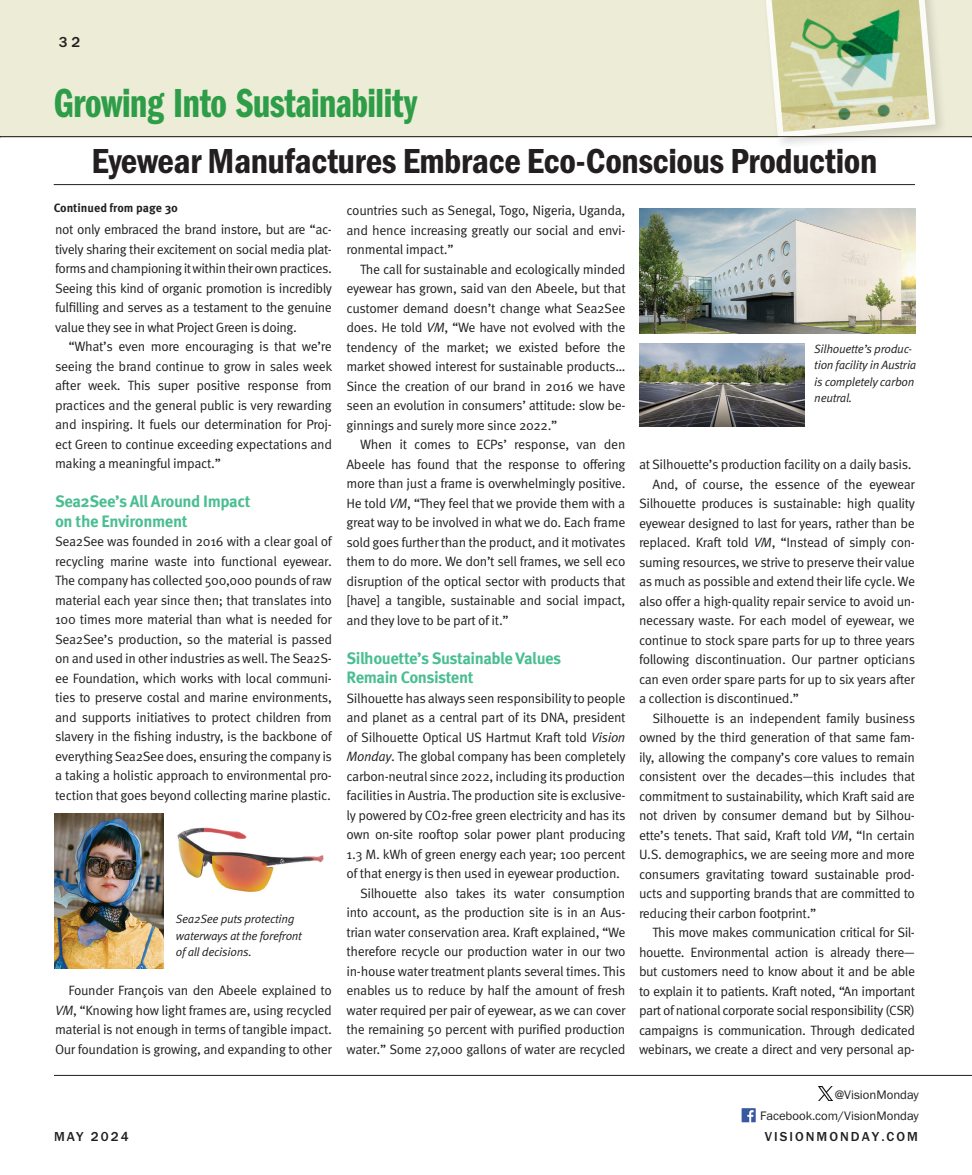
<style>
.page{position:relative;width:972px;height:1175px;background:#fff}
.page>*{position:absolute;margin:0;border:0;box-sizing:border-box;transform-origin:0 0}
.t1{font:42px "Franklin Gothic URW Com Dem";letter-spacing:-.01em;color:#2e9d48}
.Blue_Tint_Box_Head_2_Col{font:36px "Franklin Gothic URW Con Dem";letter-spacing:-.01em;color:#231f20}
.Captions{font:700 16.5px/19.5px "Meta Pro";letter-spacing:-.025em;color:#4abe92}
.CATEGORY{font:500 15px "Franklin Gothic URW";color:#231f20}
.Captions-2{font:13.5px/19.5px "Meta Pro Norm";letter-spacing:-.025em;color:#231f20;text-align:justify}
.CATEGORY-2{font:500 13.5px "Franklin Gothic URW";letter-spacing:.15em;color:#231f20}
.t2{font:12.75px "Franklin Gothic URW Boo";color:#231f20}
.Captions-3{font:12px/16.5px "Meta Pro Norm Ita";letter-spacing:-.025em;color:#231f20}
.t3{font:700 12px "Meta Pro";color:#231f20}
.s1{font-family:"Meta Pro Norm Ita"}
</style>
<div class="page">
<div style="left:0;top:0;width:971px;height:137px;background:#edecd6"></div>
<div style="left:762px;top:0;width:186px;height:151px;background:#231f20;opacity:.15"></div>
<svg style="left:762px;top:0;width:177px;height:141px"></svg>
<hr style="left:54px;top:1075px;width:918px;height:1px;background:#231f20">
<img style="left:742px;top:1108px;width:14px;height:14px">
<img style="left:818px;top:1086px;width:14px;height:14px">
<hr style="left:0;top:136px;width:972px;height:1px;background:#231f20">
<hr style="left:54px;top:184px;width:861px;height:1px;background:#231f20">
<img style="left:54px;top:813px;width:110px;height:155px">
<img style="left:177px;top:827px;width:147px;height:65px">
<img style="left:639px;top:209px;width:276px;height:124px">
<img style="left:639px;top:344px;width:165px;height:82px">
<p class="CATEGORY" style="left:59px;top:33px;width:23px">32</p>
<p class="t1" style="left:54px;top:73px;width:365px">Growing Into Sustainability</p>
<p class="Blue_Tint_Box_Head_2_Col" style="left:91px;top:137px;width:787px">Eyewear Manufactures Embrace Eco-Conscious Production</p>
<p class="t3" style="left:54px;top:198px;width:126px">Continued from page 30</p>
<p class="Captions-2" style="left:346px;top:200px;width:281px">countries such as Senegal, Togo, Nigeria, Uganda, and hence increasing greatly our social and envi&shy;ronmental impact.”</p>
<p class="Captions-2" style="left:346px;top:258px;width:281px;text-indent:14px">The call for sustainable and ecologically minded eyewear has grown, said van den Abeele, but that customer demand doesn’t change what Sea2See does. He told <span class="s1">VM</span>, “We have not evolved with the tendency of the market; we existed before the market showed interest for sustainable products… Since the creation of our brand in 2016 we have seen an evolution in consumers’ attitude: slow be&shy;ginnings and surely more since 2022.”</p>
<p class="Captions-2" style="left:346px;top:434px;width:281px;text-indent:14px">When it comes to ECPs’ response, van den Abeele has found that the response to offering more than just a frame is overwhelmingly positive.<br>He told <span class="s1">VM</span>, “They feel that we provide them with a great way to be involved in what we do. Each frame sold goes further than the product, and it motivates them to do more. We don’t sell frames, we sell eco disruption of the optical sector with products that [have] a tangible, sustainable and social impact, and they love to be part of it.”</p>
<p class="Captions" style="left:346px;top:647px;width:216px">Silhouette’s Sustainable Values<br>Remain Consistent</p>
<p class="Captions-2" style="left:346px;top:687px;width:281px">Silhouette has always seen responsibility to people and planet as a central part of its DNA, president of Silhouette Optical US Hartmut Kraft told <span class="s1">Vision Monday</span>. The global company has been completely carbon-neutral since 2022, including its production facilities in Austria. The production site is exclusive&shy;ly powered by CO2-free green electricity and has its own on-site rooftop solar power plant producing 1.3 M. kWh of green energy each year; 100 percent of that energy is then used in eyewear production.</p>
<p class="Captions-2" style="left:346px;top:882px;width:281px;text-indent:14px">Silhouette also takes its water consumption into account, as the production site is in an Aus&shy;trian water conservation area. Kraft explained, “We therefore recycle our production water in our two in-house water treatment plants several times. This enables us to reduce by half the amount of fresh water required per pair of eyewear, as we can cover the remaining 50 percent with purified production water.” Some 27,000 gallons of water are recycled</p>
<p class="Captions-2" style="left:55px;top:219px;width:278px">not only embraced the brand instore, but are “ac&shy;tively sharing their excitement on social media plat&shy;forms and championing it within their own practices.<br>Seeing this kind of organic promotion is incredibly fulfilling and serves as a testament to the genuine value they see in what Project Green is doing.</p>
<p class="Captions-2" style="left:55px;top:336px;width:279px;text-indent:14px">“What’s even more encouraging is that we’re seeing the brand continue to grow in sales week after week. This super positive response from practices and the general public is very rewarding and inspiring. It fuels our determination for Proj&shy;ect Green to continue exceeding expectations and making a meaningful impact.”</p>
<p class="Captions" style="left:55px;top:491px;width:197px">Sea2See’s All Around Impact on the Environment</p>
<p class="Captions-2" style="left:55px;top:531px;width:279px">Sea2See was founded in 2016 with a clear goal of recycling marine waste into functional eyewear.<br>The company has collected 500,000 pounds of raw material each year since then; that translates into 100 times more material than what is needed for Sea2See’s production, so the material is passed on and used in other industries as well. The Sea2S&shy;ee Foundation, which works with local communi&shy;ties to preserve costal and marine environments, and supports initiatives to protect children from slavery in the fishing industry, is the backbone of everything Sea2See does, ensuring the company is a taking a holistic approach to environmental pro&shy;tection that goes beyond collecting marine plastic.</p>
<p class="Captions-3" style="left:176px;top:910px;width:127px">Sea2See puts protecting waterways at the forefront of all decisions.</p>
<p class="Captions-2" style="left:55px;top:979px;width:278px;text-indent:14px">Founder François van den Abeele explained to <span class="s1">VM</span>, “Knowing how light frames are, using recycled material is not enough in terms of tangible impact.<br>Our foundation is growing, and expanding to other</p>
<p class="Captions-3" style="left:814px;top:339px;width:104px">Silhouette’s produc&shy;tion facility in Austria is completely carbon neutral.</p>
<p class="Captions-2" style="left:639px;top:454px;width:274px">at Silhouette’s production facility on a daily basis.</p>
<p class="Captions-2" style="left:639px;top:473px;width:278px;text-indent:14px">And, of course, the essence of the eyewear Silhouette produces is sustainable: high quality eyewear designed to last for years, rather than be replaced. Kraft told <span class="s1">VM</span>, “Instead of simply con&shy;suming resources, we strive to preserve their value as much as possible and extend their life cycle. We also offer a high-quality repair service to avoid un&shy;necessary waste. For each model of eyewear, we continue to stock spare parts for up to three years following discontinuation. Our partner opticians can even order spare parts for up to six years after a collection is discontinued.”</p>
<p class="Captions-2" style="left:639px;top:707px;width:278px;text-indent:14px">Silhouette is an independent family business owned by the third generation of that same fam&shy;ily, allowing the company’s core values to remain consistent over the decades—this includes that commitment to sustainability, which Kraft said are not driven by consumer demand but by Silhou&shy;ette’s tenets. That said, Kraft told <span class="s1">VM</span>, “In certain U.S. demographics, we are seeing more and more consumers gravitating toward sustainable prod&shy;ucts and supporting brands that are committed to reducing their carbon footprint.”</p>
<p class="Captions-2" style="left:639px;top:922px;width:278px;text-indent:14px">This move makes communication critical for Sil&shy;houette. Environmental action is already there— but customers need to know about it and be able to explain it to patients. Kraft noted, “An important part of national corporate social responsibility (CSR) campaigns is communication. Through dedicated webinars, we create a direct and very personal ap-</p>
<p class="t2" style="left:835px;top:1087px;width:85px">@VisionMonday</p>
<p class="t2" style="left:760px;top:1107px;width:160px">Facebook.com/VisionMonday</p>
<p class="CATEGORY-2" style="left:54px;top:1128px;width:76px">MAY 2024</p>
<p class="CATEGORY-2" style="left:765px;top:1128px;width:155px">VISIONMONDAY.COM</p>
</div>
